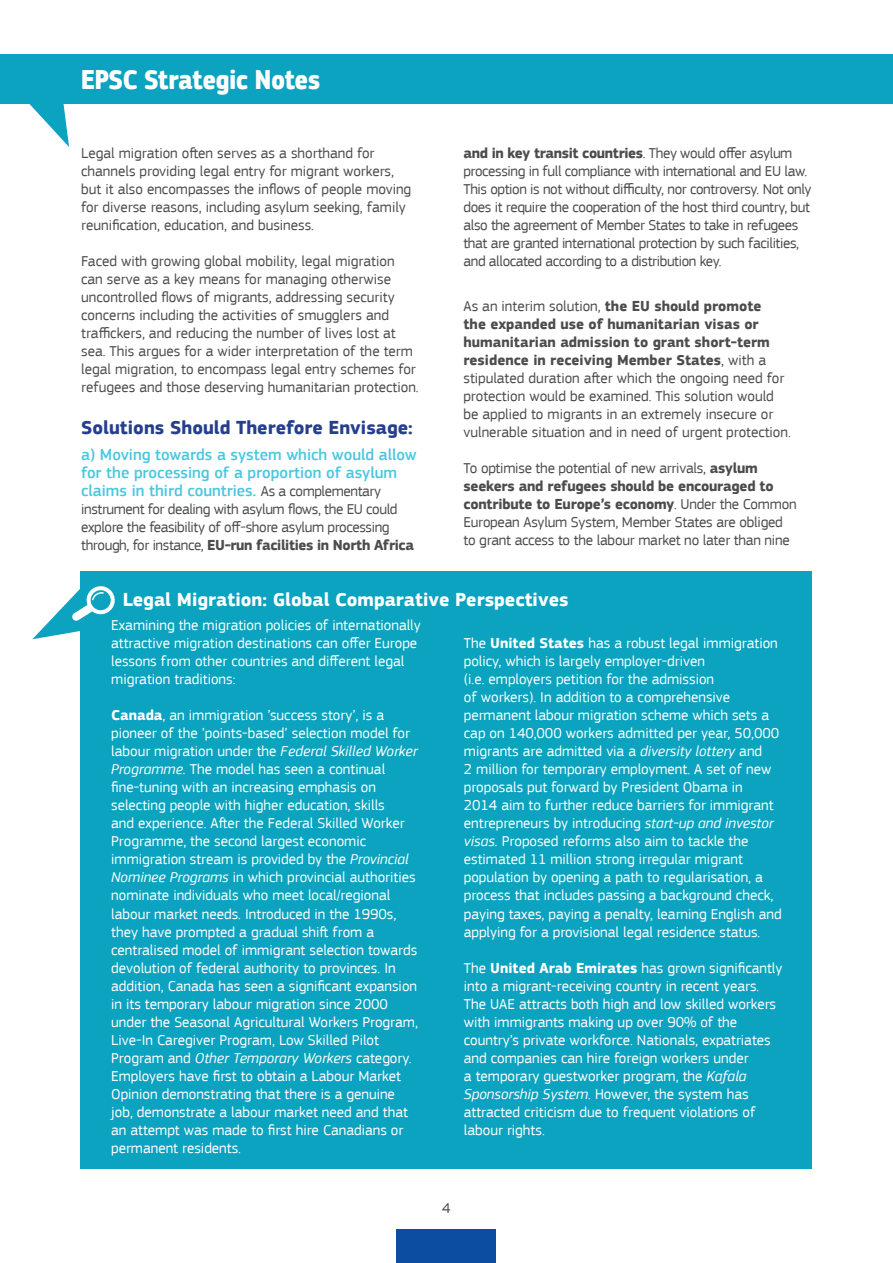
<style>
.page{position:relative;width:893px;height:1263px;background:#fff}
.page>*{position:absolute;margin:0;border:0;box-sizing:border-box;transform-origin:0 0}
.t1{font:700 28.2px "EC Square Sans Cond Pro";color:#fff}
.t2{font:700 19.5px "EC Square Sans Pro";color:#fff}
.t3{font:700 19.5px "EC Square Sans Pro";color:#253f8e}
.t4{font:500 16.5px/18px "EC Square Sans Pro";color:#4cc6e0}
.t5{font:15px/18px "EC Square Sans Pro";color:#fff}
.t6{font:15px/18px "EC Square Sans Pro";color:#4b4c4d}
.t7{font:15px/18px "EC Square Sans Pro";letter-spacing:-.025em;color:#4b4c4d}
.s1{font-weight:400;font-size:15px;color:#4b4c4d}
.s2{font-weight:700}
.s3{font-style:italic}
</style>
<div class="page">
<div style="left:0;top:54px;width:893px;height:49px;background:#0ba3c0"></div>
<div style="left:397px;top:1230px;width:99px;height:33px;background:#0d4da1"></div>
<svg style="left:6px;top:103px;width:63px;height:44px"></svg>
<div style="left:81px;top:571px;width:731px;height:598px;background:#0ba3c0"></div>
<svg style="left:32px;top:584px;width:83px;height:55px"></svg>
<h1 class="t1" style="left:81px;top:63px;width:240px">EPSC Strategic Notes</h1>
<p class="t6" style="left:81px;top:144px;width:332px">Legal migration often serves as a shorthand for channels providing legal entry for migrant workers, but it also encompasses the inflows of people moving for diverse reasons, including asylum seeking, family reunification, education, and business.</p>
<p class="t6" style="left:81px;top:252px;width:339px">Faced with growing global mobility, legal migration can serve as a key means for managing otherwise uncontrolled flows of migrants, addressing security concerns including the activities of smugglers and traffickers, and reducing the number of lives lost at sea. This argues for a wider interpretation of the term legal migration, to encompass legal entry schemes for refugees and those deserving humanitarian protection.</p>
<h2 class="t3" style="left:81px;top:416px;width:333px">Solutions Should Therefore Envisage:</h2>
<p class="t4" style="left:81px;top:446px;width:337px">a) Moving towards a system which would allow for the processing of a proportion of asylum claims in third countries. <span class="s1">As a complementary</span></p>
<p class="t7" style="left:81px;top:500px;width:334px">instrument for dealing with asylum flows, the EU could explore the feasibility of off-shore asylum processing through, for instance, <span class="s2">EU-run facilities in North Africa</span></p>
<p class="t7" style="left:463px;top:144px;width:350px"><span class="s2">and in key transit countries</span>. They would offer asylum processing in full compliance with international and EU law.<br>This option is not without difficulty, nor controversy. Not only does it require the cooperation of the host third country, but also the agreement of Member States to take in refugees that are granted international protection by such facilities, and allocated according to a distribution key.</p>
<p class="t6" style="left:463px;top:297px;width:329px">As an interim solution, <span class="s2">the EU should promote<br>the expanded use of humanitarian visas or humanitarian admission to grant short-term residence in receiving Member States</span>, with a stipulated duration after which the ongoing need for protection would be examined. This solution would be applied to migrants in an extremely insecure or vulnerable situation and in need of urgent protection.</p>
<p class="t6" style="left:463px;top:459px;width:335px">To optimise the potential of new arrivals, <span class="s2">asylum seekers and refugees should be encouraged to contribute to Europe’s economy</span>. Under the Common European Asylum System, Member States are obliged to grant access to the labour market no later than nine</p>
<h2 class="t2" style="left:123px;top:588px;width:447px">Legal Migration: Global Comparative Perspectives</h2>
<p class="t5" style="left:111px;top:617px;width:311px">Examining the migration policies of internationally attractive migration destinations can offer Europe lessons from other countries and different legal migration traditions:</p>
<p class="t5" style="left:111px;top:707px;width:308px"><span class="s2">Canada</span>, an immigration ’success story’, is a pioneer of the ’points-based’ selection model for labour migration under the <span class="s3">Federal Skilled Worker Programme.</span> The model has seen a continual fine-tuning with an increasing emphasis on selecting people with higher education, skills<br>and experience. After the Federal Skilled Worker Programme, the second largest economic immigration stream is provided by the <span class="s3">Provincial Nominee Programs</span> in which provincial authorities nominate individuals who meet local/regional labour market needs. Introduced in the 1990s, they have prompted a gradual shift from a centralised model of immigrant selection towards devolution of federal authority to provinces. In addition, Canada has seen a significant expansion in its temporary labour migration since 2000 under the Seasonal Agricultural Workers Program, Live-In Caregiver Program, Low Skilled Pilot Program and <span class="s3">Other Temporary Workers</span> category.<br>Employers have first to obtain a Labour Market Opinion demonstrating that there is a genuine job, demonstrate a labour market need and that an attempt was made to first hire Canadians or permanent residents.</p>
<p class="t5" style="left:464px;top:635px;width:319px">The <span class="s2">United States</span> has a robust legal immigration policy, which is largely employer-driven<br>(i.e. employers petition for the admission<br>of workers). In addition to a comprehensive permanent labour migration scheme which sets a cap on 140,000 workers admitted per year, 50,000 migrants are admitted via a <span class="s3">diversity lottery</span> and<br>2 million for temporary employment. A set of new proposals put forward by President Obama in<br>2014 aim to further reduce barriers for immigrant entrepreneurs by introducing <span class="s3">start-up and investor visas.</span> Proposed reforms also aim to tackle the estimated 11 million strong irregular migrant population by opening a path to regularisation, a process that includes passing a background check, paying taxes, paying a penalty, learning English and applying for a provisional legal residence status.</p>
<p class="t5" style="left:464px;top:959px;width:320px">The <span class="s2">United Arab Emirates</span> has grown significantly into a migrant-receiving country in recent years.<br>The UAE attracts both high and low skilled workers with immigrants making up over 90% of the country’s private workforce. Nationals, expatriates and companies can hire foreign workers under<br>a temporary guestworker program, the <span class="s3">Kafala Sponsorship System</span>. However, the system has attracted criticism due to frequent violations of labour rights.</p>
<p class="t6" style="left:442px;top:1199px;width:10px">4</p>
</div>
